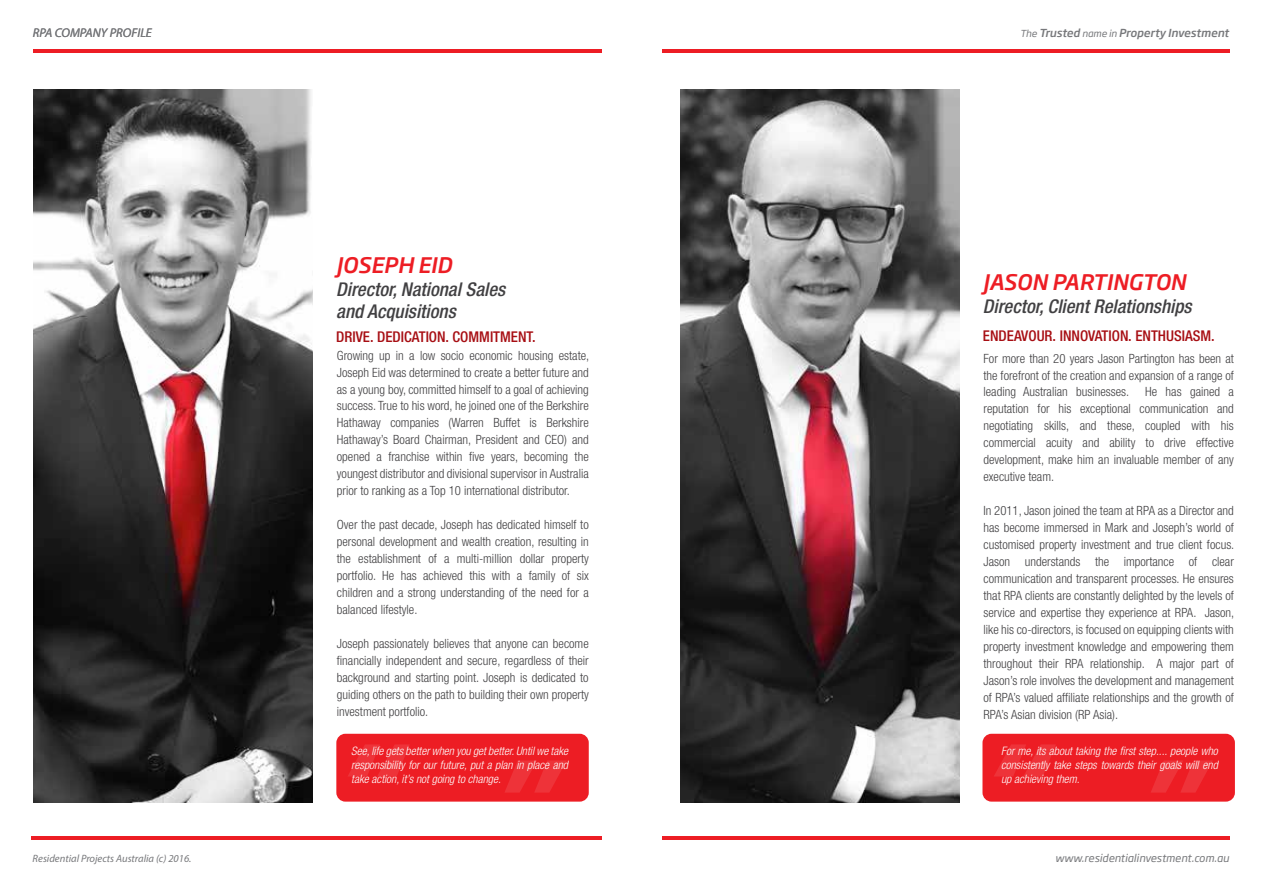
<style>
.page{position:relative;width:1263px;height:893px;background:#fff}
.page>*{position:absolute;margin:0;border:0;box-sizing:border-box;transform-origin:0 0}
.t1{font:italic 500 21.15px "Soho Gothic Pro";color:#ed1d24}
.t2{font:italic 500 condensed 19.05px/22.8px "Helvetica Neue LT Pro";color:#414042}
.t3{font:500 condensed 14.85px "Helvetica Neue LT Pro";color:#a70e13}
.t4{font:300 condensed 12.75px/17px "Helvetica Neue LT Pro";color:#414042;text-align:justify}
.t5{font:italic 12.75px "Myriad Pro";color:#77787b}
.t6{font:italic 300 condensed 11.7px/14px "Helvetica Neue LT Pro";color:#fff;text-align:justify}
.t7{font:italic 500 10.95px "Soho Gothic Pro";color:#77787b}
.t8{font:italic 10.65px "Myriad Pro";color:#77787b}
.t9{font:italic 10.65px "Soho Gothic Pro";color:#77787b}
.s1{font-weight:400;font-size:9.6px}
</style>
<div class="page">
<img style="left:680px;top:90px;width:279px;height:713px">
<img style="left:33px;top:90px;width:280px;height:713px">
<div style="left:336px;top:734px;width:253px;height:68px;background:#ed1d24;border-radius:9px"></div>
<svg style="left:348px;top:744px;width:61px;height:32px"></svg>
<svg style="left:505px;top:761px;width:61px;height:32px"></svg>
<div style="left:982px;top:734px;width:253px;height:68px;background:#ed1d24;border-radius:9px"></div>
<svg style="left:994px;top:744px;width:62px;height:32px"></svg>
<svg style="left:1151px;top:761px;width:61px;height:32px"></svg>
<hr style="left:661px;top:49px;width:568px;height:3px;background:#ed1d24">
<hr style="left:33px;top:49px;width:568px;height:3px;background:#ed1d24">
<hr style="left:661px;top:836px;width:568px;height:3px;background:#ed1d24">
<hr style="left:31px;top:836px;width:570px;height:3px;background:#ed1d24">
<p class="t5" style="left:33px;top:25px;width:120px">RPA COMPANY PROFILE</p>
<p class="t8" style="left:33px;top:851px;width:160px">Residential Projects Australia (c) 2016.</p>
<h1 class="t1" style="left:336px;top:248px;width:117px">JOSEPH EID</h1>
<h2 class="t2" style="left:336px;top:278px;width:170px">Director, National Sales and Acquisitions</h2>
<p class="t3" style="left:336px;top:328px;width:201px">DRIVE. DEDICATION. COMMITMENT.</p>
<p class="t4" style="left:337px;top:346px;width:254px">Growing up in a low socio economic housing estate, Joseph Eid was determined to create a better future and as a young boy, committed himself to a goal of achieving success. True to his word, he joined one of the Berkshire Hathaway companies (Warren Buffet is Berkshire Hathaway’s Board Chairman, President and CEO) and opened a franchise within five years, becoming the youngest distributor and divisional supervisor in Australia prior to ranking as a Top 10 international distributor.</p>
<p class="t4" style="left:337px;top:516px;width:253px">Over the past decade, Joseph has dedicated himself to personal development and wealth creation, resulting in the establishment of a multi-million dollar property portfolio. He has achieved this with a family of six children and a strong understanding of the need for a balanced lifestyle.</p>
<p class="t4" style="left:337px;top:635px;width:253px">Joseph passionately believes that anyone can become financially independent and secure, regardless of their background and starting point. Joseph is dedicated to guiding others on the path to building their own property investment portfolio.</p>
<p class="t7" style="left:1020px;top:24px;width:210px"><span class="s1">The</span> Trusted <span class="s1">name in</span> Property Investment</p>
<h1 class="t1" style="left:983px;top:265px;width:204px">JASON PARTINGTON</h1>
<h2 class="t2" style="left:983px;top:295px;width:210px">Director, Client Relationships</h2>
<p class="t3" style="left:983px;top:327px;width:233px">ENDEAVOUR. INNOVATION. ENTHUSIASM.</p>
<p class="t4" style="left:983px;top:349px;width:252px">For more than 20 years Jason Partington has been at the forefront of the creation and expansion of a range of leading Australian businesses.</p>
<p class="t4" style="left:983px;top:383px;width:252px;text-indent:162px">He has gained a reputation for his exceptional communication and negotiating skills, and these, coupled with his commercial acuity and ability to drive effective development, make him an invaluable member of any executive team.</p>
<p class="t4" style="left:983px;top:502px;width:252px">In 2011, Jason joined the team at RPA as a Director and has become immersed in Mark and Joseph’s world of customised property investment and true client focus.<br>Jason understands the importance of clear communication and transparent processes. He ensures that RPA clients are constantly delighted by the levels of service and expertise they experience at RPA. Jason, like his co-directors, is focused on equipping clients with property investment knowledge and empowering them throughout their RPA relationship. A major part of Jason’s role involves the development and management of RPA’s valued affiliate relationships and the growth of RPA’s Asian division (RP Asia).</p>
<p class="t6" style="left:351px;top:745px;width:218px">See, life gets better when you get better. Until we take responsibility for our future, put a plan in place and take action, it’s not going to change.</p>
<p class="t6" style="left:1001px;top:745px;width:218px">For me, its about taking the first step.... people who consistently take steps towards their goals will end up achieving them.</p>
<p class="t9" style="left:1055px;top:849px;width:175px">www.residentialinvestment.com.au</p>
</div>
